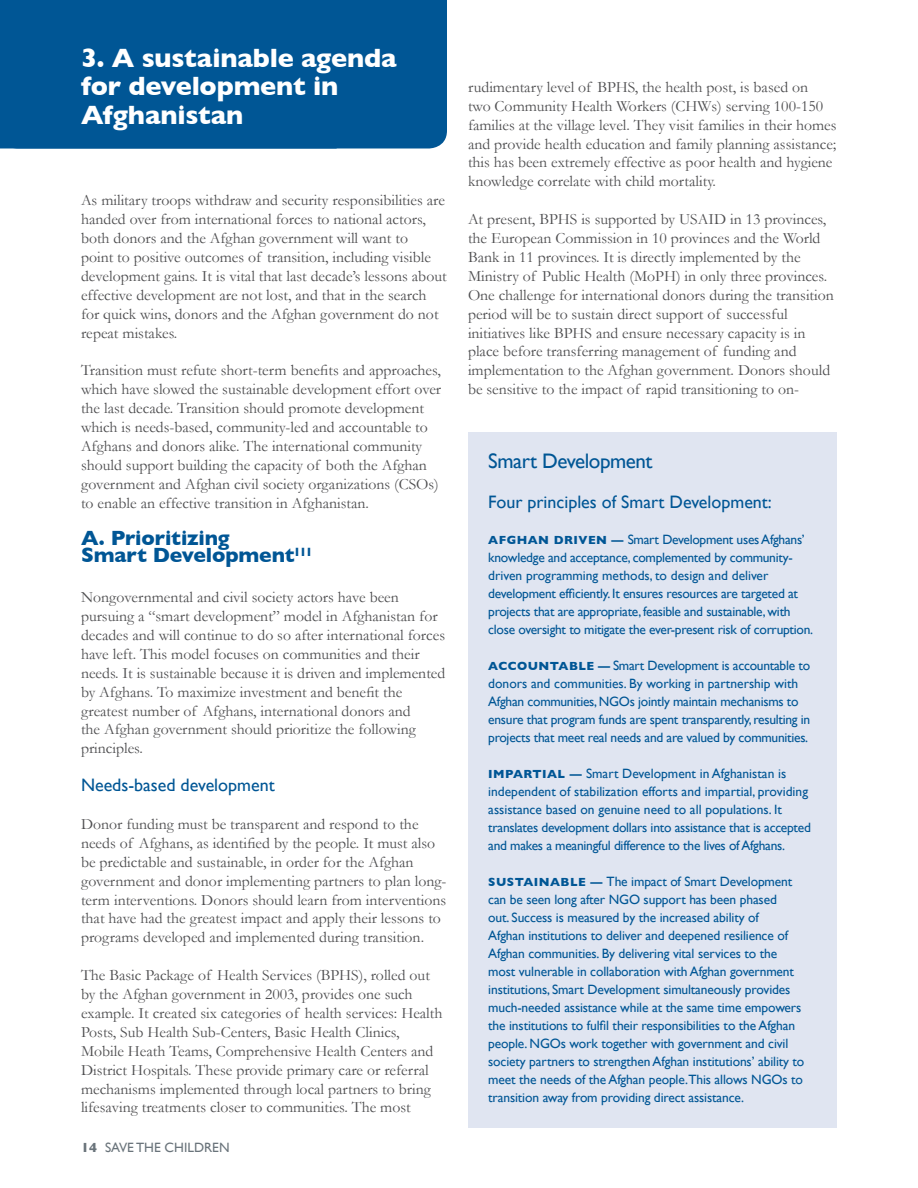
<style>
.page{position:relative;width:918px;height:1188px;background:#fff}
.page>*{position:absolute;margin:0;border:0;box-sizing:border-box;transform-origin:0 0}
.t1{font:700 27px/28.5px "Gill Sans";letter-spacing:-.01em;color:#fff}
.t2{font:700 21px/18px "Gill Sans";letter-spacing:-.005em;color:#005695}
.t3{font:21px "Gill Sans";letter-spacing:-.02em;color:#005695}
.t4{font:18px "Gill Sans";color:#005695}
.t5{font:15.75px/18.9px "Garamond";color:#4d4d4f}
.t6{font:13.5px/18px "Gill Sans";letter-spacing:-.01em;color:#005695}
.t7{font:13.5px "Gill Sans";color:#6a747b}
.t8{font:700 12px "Gill Sans";color:#005695}
.s1{font-weight:700}
.s2{font-weight:700;font-size:12px}
</style>
<div class="page">
<div style="left:0;top:0;width:447px;height:148px;background:#005695"></div>
<div style="left:468px;top:432px;width:369px;height:696px;background:#e0e5f1"></div>
<h1 class="t1" style="left:81px;top:43px;width:317px">3. A sustainable agenda for development in<br>Afghanistan</h1>
<p class="t5" style="left:81px;top:191px;width:367px">As military troops withdraw and security responsibilities are handed over from international forces to national actors, both donors and the Afghan government will want to<br>point to positive outcomes of transition, including visible development gains. It is vital that last decade’s lessons about effective development are not lost, and that in the search for quick wins, donors and the Afghan government do not repeat mistakes.</p>
<p class="t5" style="left:81px;top:361px;width:362px">Transition must refute short-term benefits and approaches, which have slowed the sustainable development effort over the last decade. Transition should promote development which is needs-based, community-led and accountable to Afghans and donors alike. The international community should support building the capacity of both the Afghan government and Afghan civil society organizations (CSOs) to enable an effective transition in Afghanistan.</p>
<h2 class="t2" style="left:81px;top:528px;width:233px">A. Prioritizing<br>Smart Development<sup>111</sup></h2>
<p class="t5" style="left:81px;top:588px;width:366px">Nongovernmental and civil society actors have been pursuing a “smart development” model in Afghanistan for decades and will continue to do so after international forces have left. This model focuses on communities and their needs. It is sustainable because it is driven and implemented by Afghans. To maximize investment and benefit the greatest number of Afghans, international donors and<br>the Afghan government should prioritize the following principles.</p>
<p class="t4" style="left:81px;top:774px;width:195px">Needs-based development</p>
<p class="t5" style="left:81px;top:814px;width:367px">Donor funding must be transparent and respond to the needs of Afghans, as identified by the people. It must also be predictable and sustainable, in order for the Afghan government and donor implementing partners to plan long&shy;term interventions. Donors should learn from interventions that have had the greatest impact and apply their lessons to programs developed and implemented during transition.</p>
<p class="t5" style="left:81px;top:966px;width:363px">The Basic Package of Health Services (BPHS), rolled out by the Afghan government in 2003, provides one such example. It created six categories of health services: Health Posts, Sub Health Sub-Centers, Basic Health Clinics, Mobile Heath Teams, Comprehensive Health Centers and District Hospitals. These provide primary care or referral mechanisms implemented through local partners to bring lifesaving treatments closer to communities. The most</p>
<p class="t7" style="left:81px;top:1140px;width:39px"><span class="s1">14</span> SAVE</p>
<p class="t7" style="left:136px;top:1140px;width:10px">THE</p>
<p class="t7" style="left:165px;top:1140px;width:19px">CHILDREN</p>
<p class="t5" style="left:468px;top:77px;width:370px">rudimentary level of BPHS, the health post, is based on<br>two Community Health Workers (CHWs) serving 100-150 families at the village level. They visit families in their homes and provide health education and family planning assistance; this has been extremely effective as poor health and hygiene knowledge correlate with child mortality.</p>
<p class="t5" style="left:468px;top:210px;width:367px">At present, BPHS is supported by USAID in 13 provinces, the European Commission in 10 provinces and the World Bank in 11 provinces. It is directly implemented by the Ministry of Public Health (MoPH) in only three provinces.<br>One challenge for international donors during the transition period will be to sustain direct support of successful initiatives like BPHS and ensure necessary capacity is in place before transferring management of funding and implementation to the Afghan government. Donors should be sensitive to the impact of rapid transitioning to on-</p>
<h2 class="t3" style="left:488px;top:449px;width:166px">Smart Development</h2>
<p class="t4" style="left:488px;top:491px;width:285px">Four principles of Smart Development:</p>
<p class="t6" style="left:488px;top:530px;width:326px"><span class="s2">Afgha n Drive n —</span> Smart Development uses Afghans’ knowledge and acceptance, complemented by community&shy;driven programming methods, to design and deliver development efficiently. It ensures resources are targeted at projects that are appropriate, feasible and sustainable, with close oversight to mitigate the ever-present risk of corruption.</p>
<p class="t8" style="left:488px;top:659px;width:21px">Accou</p>
<p class="t6" style="left:488px;top:656px;width:324px;text-indent:50px"><span class="s2">nta ble —</span> Smart Development is accountable to donors and communities. By working in partnership with Afghan communities, NGOs jointly maintain mechanisms to ensure that program funds are spent transparently, resulting in projects that meet real needs and are valued by communities.</p>
<p class="t6" style="left:488px;top:764px;width:324px"><span class="s2">I mpa rtial —</span> Smart Development in Afghanistan is independent of stabilization efforts and impartial, providing assistance based on genuine need to all populations. It translates development dollars into assistance that is accepted and makes a meaningful difference to the lives of Afghans.</p>
<p class="t6" style="left:488px;top:872px;width:318px"><span class="s2">Sus tai na ble —</span> The impact of Smart Development can be seen long after NGO support has been phased<br>out. Success is measured by the increased ability of<br>Afghan institutions to deliver and deepened resilience of Afghan communities. By delivering vital services to the most vulnerable in collaboration with Afghan government institutions, Smart Development simultaneously provides much-needed assistance while at the same time empowers the institutions to fulfil their responsibilities to the Afghan people. NGOs work together with government and civil society partners to strengthen Afghan institutions’ ability to meet the needs of the Afghan people.This allows NGOs to transition away from providing direct assistance.</p>
</div>
